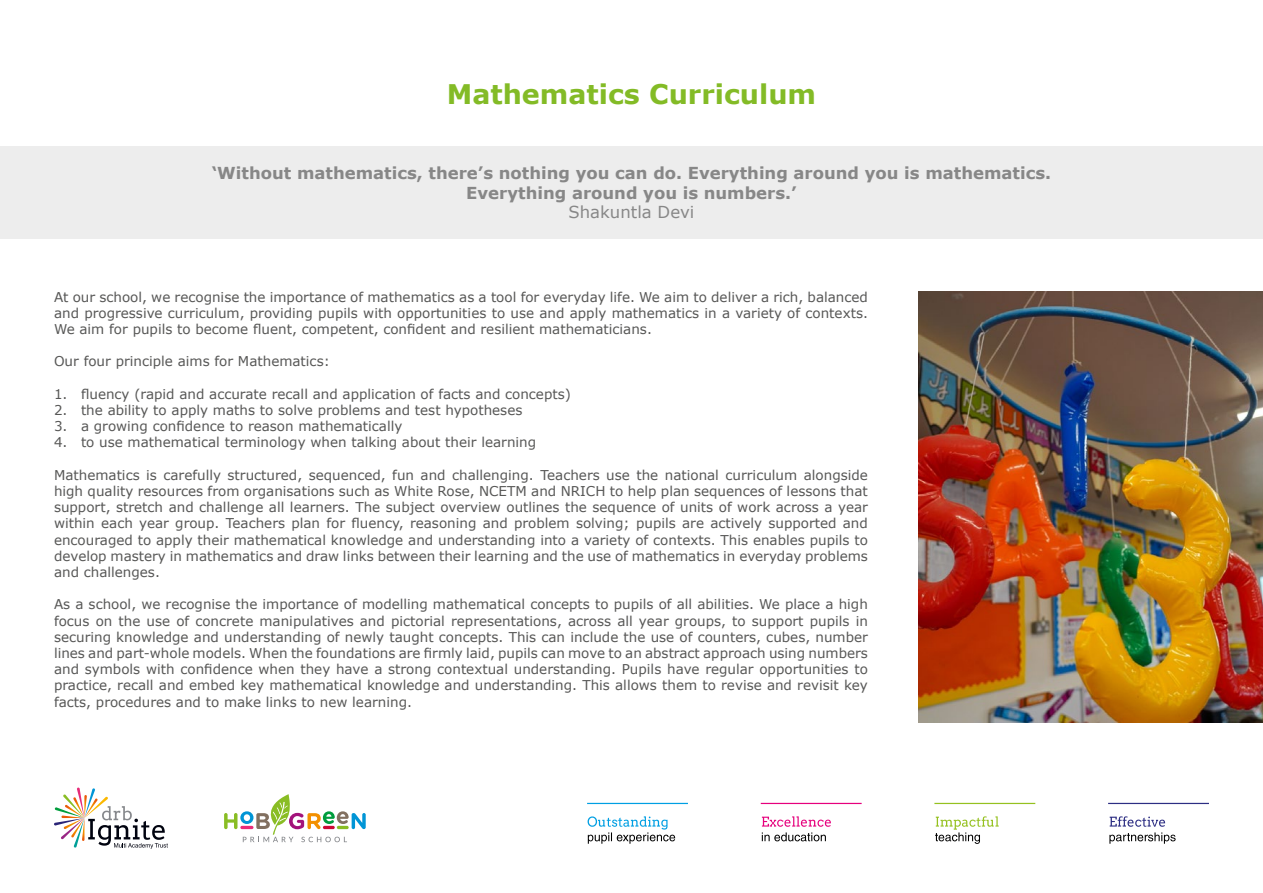
<style>
.page{position:relative;width:1263px;height:893px;background:#fff}
.page>*{position:absolute;margin:0;border:0;box-sizing:border-box;transform-origin:0 0}
.t1{font:700 27px "Verdana";color:#83bb26}
.t2{font:700 16.5px/19.8px "Verdana";color:#878787;text-align:center}
.t3{font:16.5px "Verdana";color:#878787}
.t4{font:13.5px/16.2px "Verdana";color:#575756;text-align:justify}
</style>
<div class="page">
<svg style="left:54px;top:787px;width:114px;height:62px"></svg>
<svg style="left:1109px;top:816px;width:66px;height:28px"></svg>
<svg style="left:935px;top:816px;width:64px;height:28px"></svg>
<svg style="left:762px;top:816px;width:69px;height:25px"></svg>
<svg style="left:588px;top:816px;width:87px;height:28px"></svg>
<hr style="left:587px;top:803px;width:101px;height:1px;background:#009fe3">
<hr style="left:761px;top:803px;width:101px;height:1px;background:#e6007d">
<hr style="left:934px;top:803px;width:101px;height:1px;background:#95c11f">
<hr style="left:1108px;top:803px;width:101px;height:1px;background:#2d2e83">
<svg style="left:224px;top:794px;width:142px;height:48px"></svg>
<div style="left:0;top:146px;width:1263px;height:92px;background:#ededed"></div>
<img style="left:918px;top:291px;width:345px;height:432px">
<h1 class="t1" style="left:447px;top:77px;width:371px">Mathematics Curriculum</h1>
<p class="t2" style="left:212px;top:162px;width:841px">‘Without mathematics, there’s nothing you can do. Everything around you is mathematics.<br>Everything around you is numbers.’</p>
<p class="t3" style="left:568px;top:202px;width:127px">Shakuntla Devi</p>
<p class="t4" style="left:54px;top:289px;width:815px">At our school, we recognise the importance of mathematics as a tool for everyday life. We aim to deliver a rich, balanced and progressive curriculum, providing pupils with opportunities to use and apply mathematics in a variety of contexts.<br>We aim for pupils to become fluent, competent, confident and resilient mathematicians.</p>
<p class="t4" style="left:54px;top:354px;width:277px">Our four principle aims for Mathematics:</p>
<p class="t4" style="left:54px;top:386px;width:518px">1. fluency (rapid and accurate recall and application of facts and concepts)</p>
<p class="t4" style="left:54px;top:402px;width:470px">2. the ability to apply maths to solve problems and test hypotheses</p>
<p class="t4" style="left:54px;top:418px;width:350px">3. a growing confidence to reason mathematically</p>
<p class="t4" style="left:54px;top:435px;width:484px">4. to use mathematical terminology when talking about their learning</p>
<p class="t4" style="left:54px;top:467px;width:815px">Mathematics is carefully structured, sequenced, fun and challenging. Teachers use the national curriculum alongside high quality resources from organisations such as White Rose, NCETM and NRICH to help plan sequences of lessons that support, stretch and challenge all learners. The subject overview outlines the sequence of units of work across a year within each year group. Teachers plan for fluency, reasoning and problem solving; pupils are actively supported and encouraged to apply their mathematical knowledge and understanding into a variety of contexts. This enables pupils to develop mastery in mathematics and draw links between their learning and the use of mathematics in everyday problems and challenges.</p>
<p class="t4" style="left:54px;top:597px;width:815px">As a school, we recognise the importance of modelling mathematical concepts to pupils of all abilities. We place a high focus on the use of concrete manipulatives and pictorial representations, across all year groups, to support pupils in securing knowledge and understanding of newly taught concepts. This can include the use of counters, cubes, number lines and part-whole models. When the foundations are firmly laid, pupils can move to an abstract approach using numbers and symbols with confidence when they have a strong contextual understanding. Pupils have regular opportunities to practice, recall and embed key mathematical knowledge and understanding. This allows them to revise and revisit key facts, procedures and to make links to new learning.</p>
</div>
